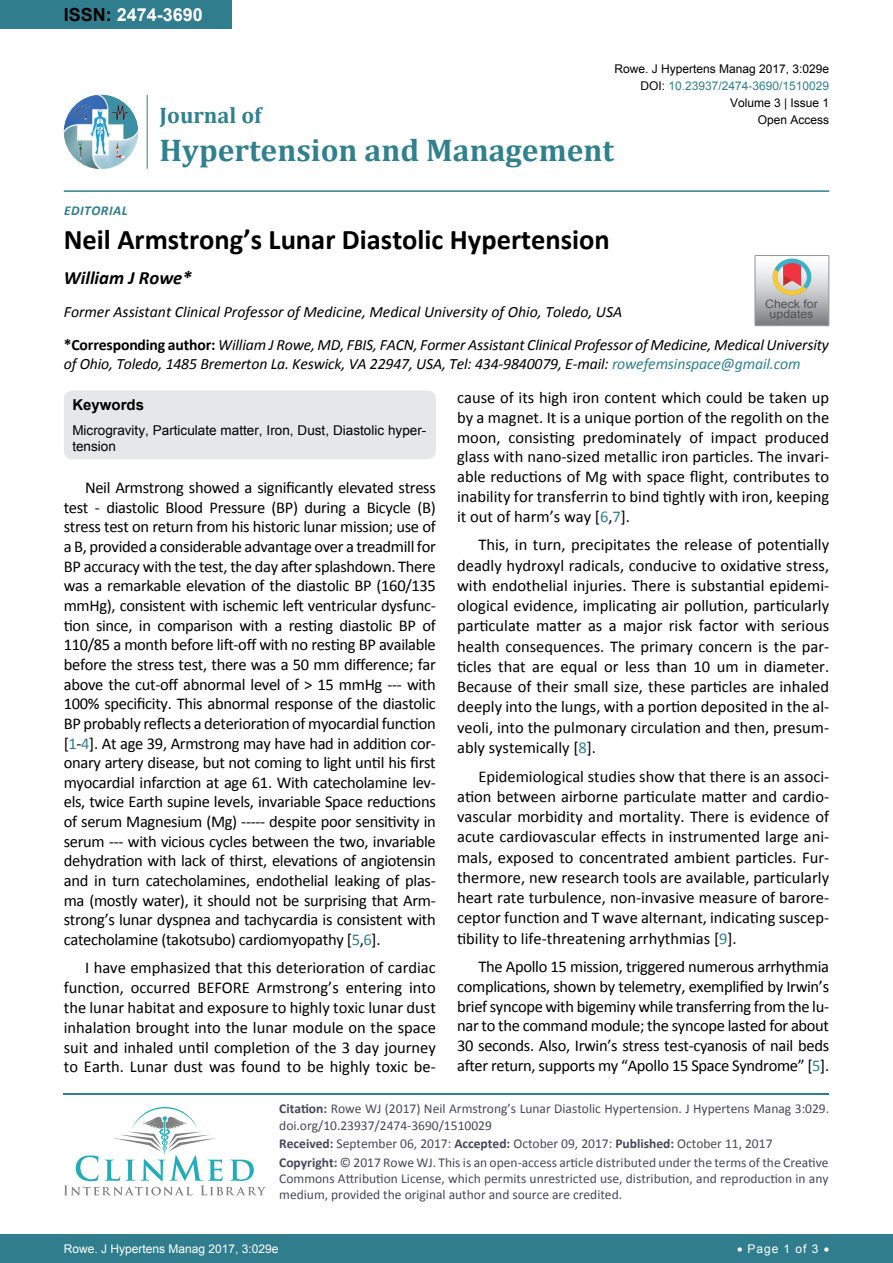
<style>
.page{position:relative;width:893px;height:1263px;background:#fff}
.page>*{position:absolute;margin:0;border:0;box-sizing:border-box;transform-origin:0 0}
.t1{font:700 31.5px "Cambria";color:#30808d}
.t2{font:700 28.5px "Calibri";color:#000}
.t3{font:700 22.5px "Cambria";color:#30808d}
.t4{font:italic 700 18.75px "Calibri";color:#000}
.t5{font:700 18px "Arial";color:#fff}
.t6{font:16.5px/19.6px "Calibri";color:#000;text-align:justify}
.t7{font:italic 15.75px/18.9px "Calibri";letter-spacing:-.01em;color:#000}
.t8{font:700 15px "Arial";color:#000}
.t9{font:13.5px/16.2px "Calibri";color:#47475c}
.t10{font:13.5px/16.2px "Arial";color:#000}
.t11{font:italic 700 13.5px "Calibri";letter-spacing:.035em;color:#307d8d}
.t12{font:12px "Arial";color:#000}
.t13{font:12px "Arial";color:#fff}
.t14{font:12px "Arial";color:#30808d}
.t15{font:11.7px/10.1px "Arial";color:#535353;text-align:center;scale:1.06 1}
.s1{color:#000}
.s2{font-weight:700;font-style:normal}
.s3{color:#30808d}
.s4{font-weight:700}
</style>
<div class="page">
<div style="left:0;top:0;width:231px;height:28px;background:#307d8d"></div>
<img style="left:64px;top:95px;width:74px;height:74px;border-radius:37px">
<hr style="left:147px;top:95px;width:1px;height:74px;background:#307d8d">
<hr style="left:64px;top:190px;width:765px;height:2px;background:#307d8d">
<hr style="left:64px;top:1093px;width:765px;height:2px;background:#30808d">
<svg style="left:64px;top:1107px;width:202px;height:88px"></svg>
<div style="left:0;top:1234px;width:893px;height:29px;background:#307d8d"></div>
<div style="left:64px;top:390px;width:372px;height:69px;background:#e6e7e8;border-radius:9px"></div>
<svg style="left:755px;top:255px;width:74px;height:71px;background:#bcb6b3"></svg>
<p class="t5" style="left:64px;top:2px;width:141px"><span class="s1">ISSN:</span> 2474-3690</p>
<p class="t11" style="left:64px;top:202px;width:65px">Editorial</p>
<p class="t12" style="left:614px;top:60px;width:216px">Rowe. J Hypertens Manag 2017, 3:029e</p>
<p class="t12" style="left:730px;top:95px;width:101px">Volume 3 | Issue 1</p>
<p class="t14" style="left:640px;top:78px;width:190px"><span class="s1">DOI:</span> 10.23937/2474-3690/1510029</p>
<p class="t12" style="left:758px;top:112px;width:73px">Open Access</p>
<h3 class="t3" style="left:160px;top:100px;width:103px">Journal of</h3>
<h1 class="t1" style="left:160px;top:128px;width:456px">Hypertension and Management</h1>
<h2 class="t2" style="left:64px;top:222px;width:547px">Neil Armstrong’s Lunar Diastolic Hypertension</h2>
<p class="t4" style="left:64px;top:266px;width:130px">William J Rowe*</p>
<p class="t7" style="left:64px;top:302px;width:560px">Former Assistant Clinical Professor of Medicine, Medical University of Ohio, Toledo, USA</p>
<p class="t15" style="left:765px;top:299px;width:51px">Check for updates</p>
<p class="t7" style="left:64px;top:335px;width:767px"><span class="s2">*Corresponding author:</span> William J Rowe, MD, FBIS, FACN, Former Assistant Clinical Professor of Medicine, Medical University of Ohio, Toledo, 1485 Bremerton La. Keswick, VA 22947, USA, Tel: 434-9840079, E-mail: <span class="s3">rowefemsinspace@gmail.com</span></p>
<p class="t8" style="left:72px;top:395px;width:73px">Keywords</p>
<p class="t10" style="left:72px;top:422px;width:355px">Microgravity, Particulate matter, Iron, Dust, Diastolic hyper&shy;tension</p>
<p class="t6" style="left:64px;top:478px;width:374px;text-indent:21px">Neil Armstrong showed a significantly elevated stress test - diastolic Blood Pressure (BP) during a Bicycle (B) stress test on return from his historic lunar mission; use of a B, provided a considerable advantage over a treadmill for BP accuracy with the test, the day after splashdown. There was a remarkable elevation of the diastolic BP (160/135 mmHg), consistent with ischemic left ventricular dysfunc&shy;tion since, in comparison with a resting diastolic BP of 110/85 a month before lift-off with no resting BP available before the stress test, there was a 50 mm difference; far above the cut-off abnormal level of &gt; 15 mmHg --- with 100% specificity. This abnormal response of the diastolic BP probably reflects a deterioration of myocardial function [<span class="s3">1</span>-<span class="s3">4</span>]. At age 39, Armstrong may have had in addition cor&shy;onary artery disease, but not coming to light until his first myocardial infarction at age 61. With catecholamine lev&shy;els, twice Earth supine levels, invariable Space reductions of serum Magnesium (Mg) ----- despite poor sensitivity in serum --- with vicious cycles between the two, invariable dehydration with lack of thirst, elevations of angiotensin and in turn catecholamines, endothelial leaking of plas&shy;ma (mostly water), it should not be surprising that Arm&shy;strong’s lunar dyspnea and tachycardia is consistent with catecholamine (takotsubo) cardiomyopathy [<span class="s3">5</span>,<span class="s3">6</span>].</p>
<p class="t6" style="left:64px;top:958px;width:374px;text-indent:21px">I have emphasized that this deterioration of cardiac function, occurred BEFORE Armstrong’s entering into the lunar habitat and exposure to highly toxic lunar dust inhalation brought into the lunar module on the space suit and inhaled until completion of the 3 day journey to Earth. Lunar dust was found to be highly toxic be-</p>
<p class="t6" style="left:457px;top:388px;width:374px">cause of its high iron content which could be taken up by a magnet. It is a unique portion of the regolith on the moon, consisting predominately of impact produced glass with nano-sized metallic iron particles. The invari&shy;able reductions of Mg with space flight, contributes to inability for transferrin to bind tightly with iron, keeping it out of harm’s way [<span class="s3">6</span>,<span class="s3">7</span>].</p>
<p class="t6" style="left:457px;top:535px;width:374px;line-height:20.2px;text-indent:21px">This, in turn, precipitates the release of potentially deadly hydroxyl radicals, conducive to oxidative stress, with endothelial injuries. There is substantial epidemi&shy;ological evidence, implicating air pollution, particularly particulate matter as a major risk factor with serious health consequences. The primary concern is the par&shy;ticles that are equal or less than 10 um in diameter.<br>Because of their small size, these particles are inhaled deeply into the lungs, with a portion deposited in the al&shy;veoli, into the pulmonary circulation and then, presum&shy;ably systemically [<span class="s3">8</span>].</p>
<p class="t6" style="left:457px;top:766px;width:374px;line-height:20.2px;text-indent:21px">Epidemiological studies show that there is an associ&shy;ation between airborne particulate matter and cardio&shy;vascular morbidity and mortality. There is evidence of acute cardiovascular effects in instrumented large ani&shy;mals, exposed to concentrated ambient particles. Fur&shy;thermore, new research tools are available, particularly heart rate turbulence, non-invasive measure of barore&shy;ceptor function and T wave alternant, indicating suscep&shy;tibility to life-threatening arrhythmias [<span class="s3">9</span>].</p>
<p class="t6" style="left:457px;top:957px;width:374px;text-indent:21px">The Apollo 15 mission, triggered numerous arrhythmia complications, shown by telemetry, exemplified by Irwin’s brief syncope with bigeminy while transferring from the lu&shy;nar to the command module; the syncope lasted for about 30 seconds. Also, Irwin’s stress test-cyanosis of nail beds after return, supports my “Apollo 15 Space Syndrome” [<span class="s3">5</span>].</p>
<p class="t9" style="left:279px;top:1101px;width:551px"><span class="s4">Citation:</span> Rowe WJ (2017) Neil Armstrong’s Lunar Diastolic Hypertension. J Hypertens Manag 3:029. doi.org/10.23937/2474-3690/1510029</p>
<p class="t9" style="left:279px;top:1134px;width:551px;line-height:18.6px"><span class="s4">Received:</span> September 06, 2017: <span class="s4">Accepted:</span> October 09, 2017: <span class="s4">Published:</span> October 11, 2017<br><span class="s4">Copyright:</span> © 2017 Rowe WJ. This is an open-access article distributed under the terms of the Creative</p>
<p class="t9" style="left:279px;top:1170px;width:551px">Commons Attribution License, which permits unrestricted use, distribution, and reproduction in any medium, provided the original author and source are credited.</p>
<p class="t13" style="left:64px;top:1241px;width:216px">Rowe. J Hypertens Manag 2017, 3:029e</p>
<p class="t13" style="left:737px;top:1241px;width:94px">• Page 1 of 3 •</p>
</div>
